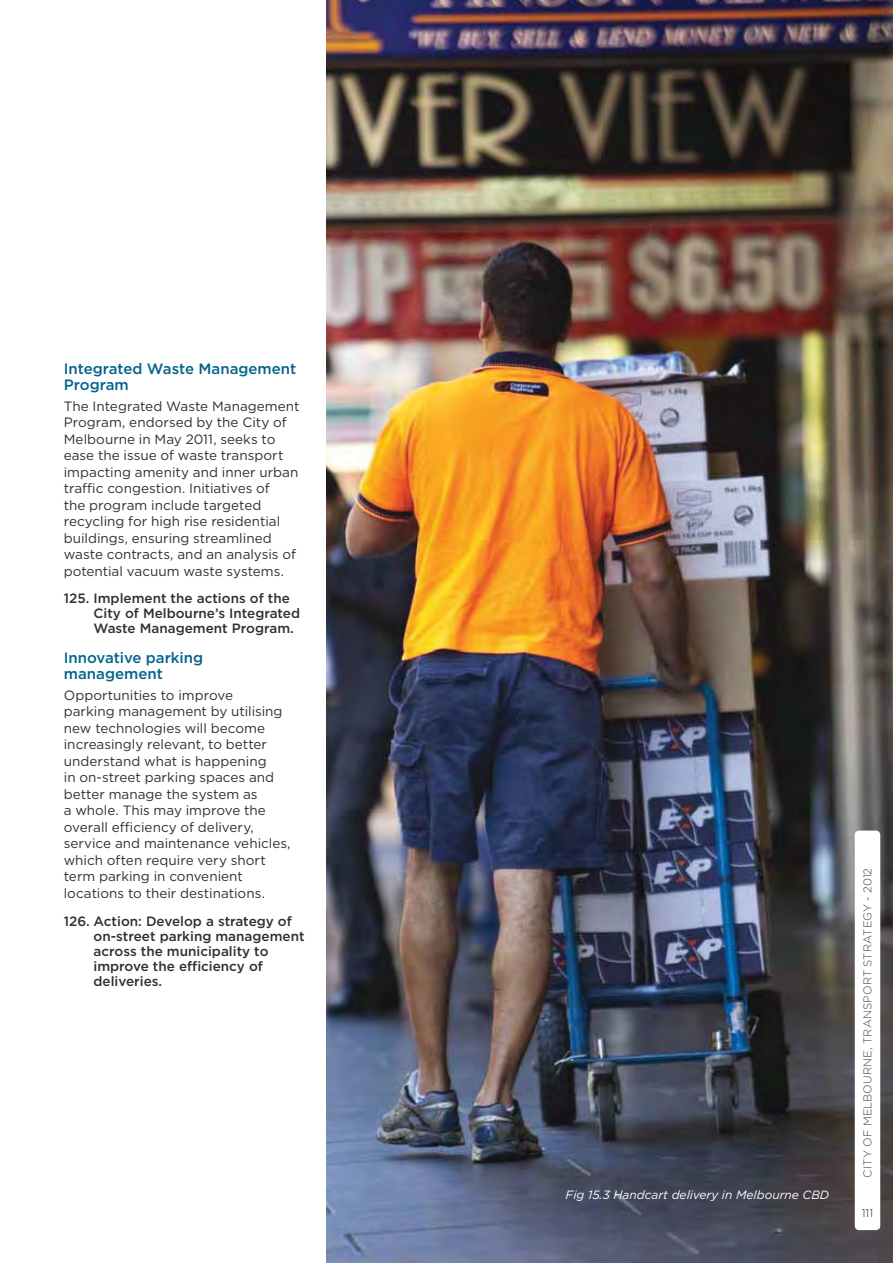
<style>
.page{position:relative;width:893px;height:1263px;background:#fff}
.page>*{position:absolute;margin:0;border:0;box-sizing:border-box;transform-origin:0 0}
.t1{font:500 15px/16.5px "Gotham";color:#03638c}
.t2{font:13.5px/16.5px "Gotham";color:#312f30}
.t3{font:500 13.5px/15px "Gotham";color:#312f30}
.t4{font:italic 12px "Gotham";color:#fff}
.t5{font:300 11.25px "Gotham";letter-spacing:.01em;color:#3f4041}
.t6{font:300 11.25px "Gotham";color:#231f20}
</style>
<div class="page">
<img style="left:326px;top:0;width:566px;height:1262px">
<div style="left:854px;top:831px;width:26px;height:399px;background:#fff;border-radius:4px"></div>
<p class="t1" style="left:64px;top:361px;width:234px">Integrated Waste Management<br>Program</p>
<p class="t2" style="left:64px;top:399px;width:237px">The Integrated Waste Management Program, endorsed by the City of Melbourne in May 2011, seeks to ease the issue of waste transport impacting amenity and inner urban traffic congestion. Initiatives of<br>the program include targeted recycling for high rise residential buildings, ensuring streamlined waste contracts, and an analysis of potential vacuum waste systems.</p>
<p class="t3" style="left:94px;top:592px;width:208px;text-indent:-30px">125. Implement the actions of the<br>City of Melbourne’s Integrated<br>Waste Management Program.</p>
<p class="t1" style="left:64px;top:650px;width:141px">Innovative parking management</p>
<p class="t2" style="left:64px;top:688px;width:228px">Opportunities to improve<br>parking management by utilising new technologies will become increasingly relevant, to better understand what is happening<br>in on-street parking spaces and better manage the system as<br>a whole. This may improve the overall efficiency of delivery, service and maintenance vehicles, which often require very short term parking in convenient locations to their destinations.</p>
<p class="t3" style="left:94px;top:914px;width:212px;text-indent:-30px">126. Action: Develop a strategy of on-street parking management across the municipality to improve the efficiency of deliveries.</p>
<p class="t4" style="left:565px;top:1190px;width:265px">Fig 15.3 Handcart delivery in Melbourne CBD</p>
<p class="t5" style="left:863px;top:1178px;width:311px;rotate:-90deg">CITY OF MELBOURNE, TRANSPORT STRATEGY - 2012</p>
<p class="t6" style="left:861px;top:1209px;width:13px">111</p>
</div>
